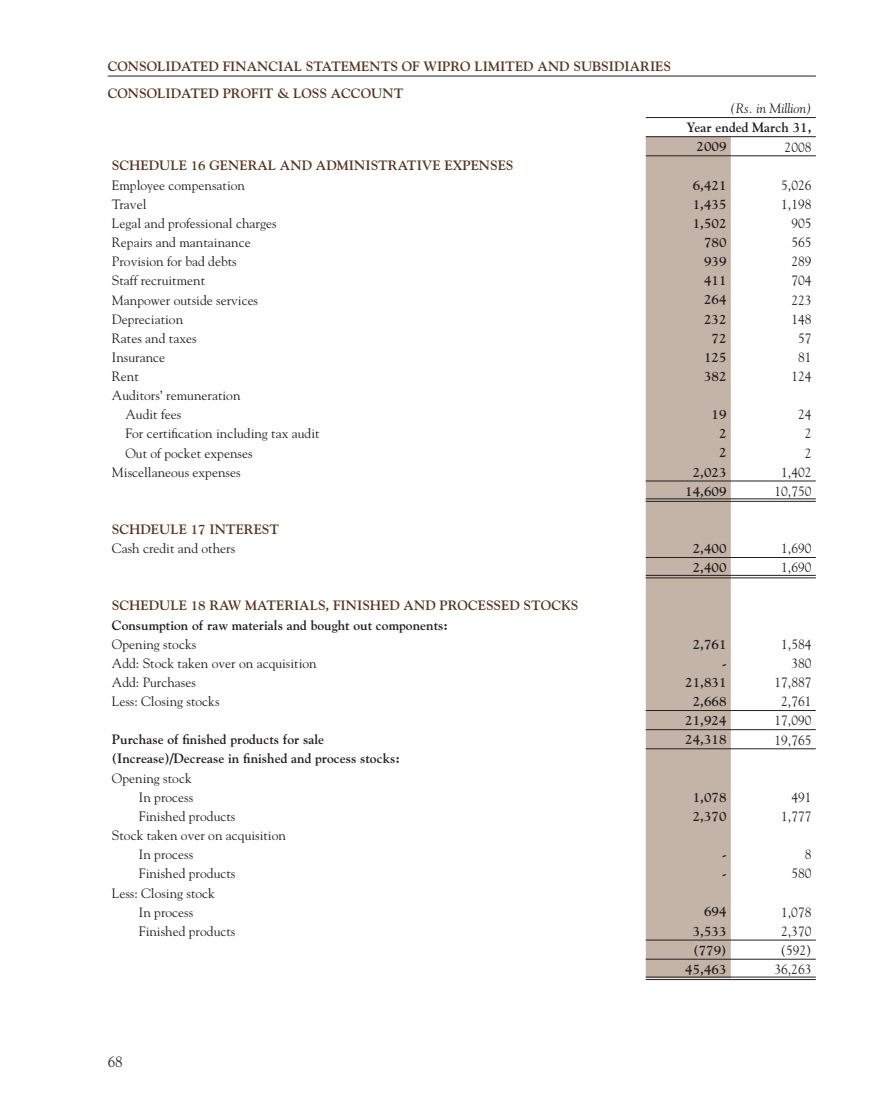
<style>
.page{position:relative;width:891px;height:1107px;background:#fff}
.page>*{position:absolute;margin:0;border:0;box-sizing:border-box;transform-origin:0 0}
.t1{font:15px "Goudy";color:#231f20}
.t2{font:13.5px/19.2px "Goudy";color:#231f20}
.t3{font:700 13.5px/19.2px "Goudy";color:#231f20}
.t4{font:700 13.5px "Goudy";color:#55331d}
.t5{font:italic 13.5px "Goudy";color:#231f20}
</style>
<div class="page">
<hr style="left:108px;top:76px;width:708px;height:1px;background:#231f20">
<div style="left:646px;top:137px;width:85px;height:840px;background:#c4b4a8"></div>
<hr style="left:646px;top:117px;width:170px;height:1px;background:#231f20">
<hr style="left:646px;top:136px;width:170px;height:1px;background:#231f20">
<hr style="left:646px;top:155px;width:170px;height:1px;background:#231f20">
<hr style="left:646px;top:481px;width:85px;height:1px;background:#231f20">
<hr style="left:731px;top:481px;width:85px;height:1px;background:#231f20">
<hr style="left:646px;top:499px;width:85px;height:1px;background:#231f20">
<hr style="left:646px;top:501px;width:85px;height:1px;background:#231f20">
<hr style="left:731px;top:499px;width:85px;height:1px;background:#231f20">
<hr style="left:731px;top:501px;width:85px;height:1px;background:#231f20">
<hr style="left:646px;top:557px;width:85px;height:1px;background:#231f20">
<hr style="left:731px;top:557px;width:85px;height:1px;background:#231f20">
<hr style="left:646px;top:575px;width:85px;height:1px;background:#231f20">
<hr style="left:646px;top:578px;width:85px;height:1px;background:#231f20">
<hr style="left:731px;top:575px;width:85px;height:1px;background:#231f20">
<hr style="left:731px;top:578px;width:85px;height:1px;background:#231f20">
<hr style="left:646px;top:710px;width:170px;height:1px;background:#231f20">
<hr style="left:646px;top:729px;width:170px;height:1px;background:#231f20">
<hr style="left:646px;top:748px;width:170px;height:1px;background:#231f20">
<hr style="left:646px;top:940px;width:170px;height:1px;background:#231f20">
<hr style="left:646px;top:959px;width:85px;height:1px;background:#231f20">
<hr style="left:731px;top:959px;width:85px;height:1px;background:#231f20">
<hr style="left:646px;top:977px;width:85px;height:1px;background:#231f20">
<hr style="left:646px;top:979px;width:85px;height:1px;background:#231f20">
<hr style="left:731px;top:977px;width:85px;height:1px;background:#231f20">
<hr style="left:731px;top:979px;width:85px;height:1px;background:#231f20">
<p class="t4" style="left:108px;top:61px;width:565px">CONSOLIDATED FINANCIAL STATEMENTS OF WIPRO LIMITED AND SUBSIDIARIES</p>
<p class="t4" style="left:108px;top:88px;width:297px">CONSOLIDATED PROFIT &amp; LOSS ACCOUNT</p>
<p class="t5" style="left:731px;top:103px;width:82px">(Rs. in Million)</p>
<p class="t3" style="left:697px;top:119px;width:117px;text-indent:-10px">Year ended March 31,<br>2009</p>
<p class="t2" style="left:785px;top:138px;width:28px">2008</p>
<p class="t4" style="left:112px;top:160px;width:403px">SCHEDULE 16 GENERAL AND ADMINISTRATIVE EXPENSES</p>
<p class="t2" style="left:112px;top:177px;width:135px">Employee compensation</p>
<p class="t3" style="left:693px;top:176px;width:35px">6,421</p>
<p class="t2" style="left:781px;top:177px;width:32px">5,026</p>
<p class="t2" style="left:112px;top:196px;width:36px">Travel</p>
<p class="t3" style="left:693px;top:195px;width:35px">1,435</p>
<p class="t2" style="left:781px;top:196px;width:32px">1,198</p>
<p class="t2" style="left:112px;top:215px;width:166px">Legal and professional charges</p>
<p class="t3" style="left:693px;top:215px;width:35px">1,502</p>
<p class="t2" style="left:791px;top:215px;width:22px">905</p>
<p class="t2" style="left:112px;top:234px;width:140px">Repairs and mantainance</p>
<p class="t3" style="left:704px;top:234px;width:24px">780</p>
<p class="t2" style="left:791px;top:234px;width:22px">565</p>
<p class="t2" style="left:112px;top:253px;width:126px">Provision for bad debts</p>
<p class="t3" style="left:704px;top:253px;width:24px">939</p>
<p class="t2" style="left:791px;top:253px;width:22px">289</p>
<p class="t2" style="left:112px;top:272px;width:95px">Staff recruitment</p>
<p class="t3" style="left:704px;top:272px;width:24px">411</p>
<p class="t2" style="left:791px;top:272px;width:22px">704</p>
<p class="t2" style="left:112px;top:291px;width:148px">Manpower outside services</p>
<p class="t3" style="left:704px;top:291px;width:24px">264</p>
<p class="t2" style="left:791px;top:291px;width:22px">223</p>
<p class="t2" style="left:112px;top:310px;width:73px">Depreciation</p>
<p class="t3" style="left:704px;top:310px;width:24px">232</p>
<p class="t2" style="left:791px;top:310px;width:22px">148</p>
<p class="t2" style="left:112px;top:330px;width:86px">Rates and taxes</p>
<p class="t3" style="left:712px;top:329px;width:17px">72</p>
<p class="t2" style="left:798px;top:330px;width:15px">57</p>
<p class="t2" style="left:112px;top:349px;width:55px">Insurance</p>
<p class="t3" style="left:704px;top:349px;width:24px">125</p>
<p class="t2" style="left:798px;top:349px;width:15px">81</p>
<p class="t2" style="left:112px;top:368px;width:28px">Rent</p>
<p class="t3" style="left:704px;top:368px;width:24px">382</p>
<p class="t2" style="left:791px;top:368px;width:22px">124</p>
<p class="t2" style="left:125px;top:387px;width:117px;text-indent:-14px">Auditors’ remuneration<br>Audit fees</p>
<p class="t3" style="left:712px;top:406px;width:17px">19</p>
<p class="t2" style="left:798px;top:406px;width:15px">24</p>
<p class="t2" style="left:125px;top:425px;width:196px">For certification including tax audit</p>
<p class="t3" style="left:719px;top:425px;width:9px">2</p>
<p class="t2" style="left:805px;top:425px;width:8px">2</p>
<p class="t2" style="left:125px;top:444px;width:129px">Out of pocket expenses</p>
<p class="t3" style="left:719px;top:444px;width:9px">2</p>
<p class="t2" style="left:805px;top:444px;width:8px">2</p>
<p class="t2" style="left:112px;top:464px;width:130px">Miscellaneous expenses</p>
<p class="t3" style="left:693px;top:463px;width:35px">2,023</p>
<p class="t2" style="left:781px;top:464px;width:32px">1,402</p>
<p class="t3" style="left:685px;top:482px;width:43px">14,609</p>
<p class="t2" style="left:774px;top:483px;width:39px">10,750</p>
<p class="t4" style="left:112px;top:524px;width:169px">SCHDEULE 17 INTEREST</p>
<p class="t2" style="left:112px;top:540px;width:125px">Cash credit and others</p>
<p class="t3" style="left:693px;top:540px;width:35px">2,400</p>
<p class="t2" style="left:781px;top:540px;width:32px">1,690</p>
<p class="t3" style="left:693px;top:559px;width:35px">2,400</p>
<p class="t2" style="left:781px;top:559px;width:32px">1,690</p>
<p class="t4" style="left:112px;top:600px;width:468px">SCHEDULE 18 RAW MATERIALS, FINISHED AND PROCESSED STOCKS</p>
<p class="t3" style="left:112px;top:616px;width:338px">Consumption of raw materials and bought out components:</p>
<p class="t2" style="left:112px;top:636px;width:86px">Opening stocks</p>
<p class="t3" style="left:693px;top:635px;width:35px">2,761</p>
<p class="t2" style="left:781px;top:636px;width:32px">1,584</p>
<p class="t2" style="left:112px;top:655px;width:206px">Add: Stock taken over on acquisition</p>
<p class="t3" style="left:722px;top:655px;width:6px">-</p>
<p class="t2" style="left:791px;top:655px;width:22px">380</p>
<p class="t2" style="left:112px;top:674px;width:85px">Add: Purchases</p>
<p class="t3" style="left:685px;top:674px;width:43px">21,831</p>
<p class="t2" style="left:774px;top:674px;width:39px">17,887</p>
<p class="t2" style="left:112px;top:693px;width:109px">Less: Closing stocks</p>
<p class="t3" style="left:693px;top:693px;width:35px">2,668</p>
<p class="t2" style="left:781px;top:693px;width:32px">2,761</p>
<p class="t3" style="left:685px;top:712px;width:43px">21,924</p>
<p class="t2" style="left:774px;top:712px;width:39px">17,090</p>
<p class="t3" style="left:112px;top:731px;width:214px">Purchase of finished products for sale</p>
<p class="t3" style="left:685px;top:731px;width:43px">24,318</p>
<p class="t2" style="left:774px;top:731px;width:39px">19,765</p>
<p class="t3" style="left:112px;top:750px;width:289px">(Increase)/Decrease in finished and process stocks:</p>
<p class="t2" style="left:112px;top:770px;width:83px;text-align:right">Opening stock<br>In process</p>
<p class="t3" style="left:693px;top:788px;width:35px">1,078</p>
<p class="t2" style="left:791px;top:789px;width:22px">491</p>
<p class="t2" style="left:139px;top:808px;width:98px">Finished products</p>
<p class="t3" style="left:693px;top:808px;width:35px">2,370</p>
<p class="t2" style="left:781px;top:808px;width:32px">1,777</p>
<p class="t2" style="left:139px;top:827px;width:148px;text-indent:-27px">Stock taken over on acquisition<br>In process</p>
<p class="t3" style="left:722px;top:846px;width:6px">-</p>
<p class="t2" style="left:805px;top:846px;width:8px">8</p>
<p class="t2" style="left:139px;top:865px;width:98px">Finished products</p>
<p class="t3" style="left:722px;top:865px;width:6px">-</p>
<p class="t2" style="left:791px;top:865px;width:22px">580</p>
<p class="t2" style="left:112px;top:884px;width:105px;text-align:center">Less: Closing stock<br>In process</p>
<p class="t3" style="left:704px;top:903px;width:24px">694</p>
<p class="t2" style="left:781px;top:903px;width:32px">1,078</p>
<p class="t2" style="left:139px;top:923px;width:98px">Finished products</p>
<p class="t3" style="left:693px;top:922px;width:35px">3,533</p>
<p class="t2" style="left:781px;top:923px;width:32px">2,370</p>
<p class="t3" style="left:694px;top:941px;width:35px">(779)</p>
<p class="t2" style="left:781px;top:942px;width:32px">(592)</p>
<p class="t3" style="left:685px;top:961px;width:43px">45,463</p>
<p class="t2" style="left:774px;top:961px;width:39px">36,263</p>
<p class="t1" style="left:108px;top:1056px;width:16px">68</p>
</div>
